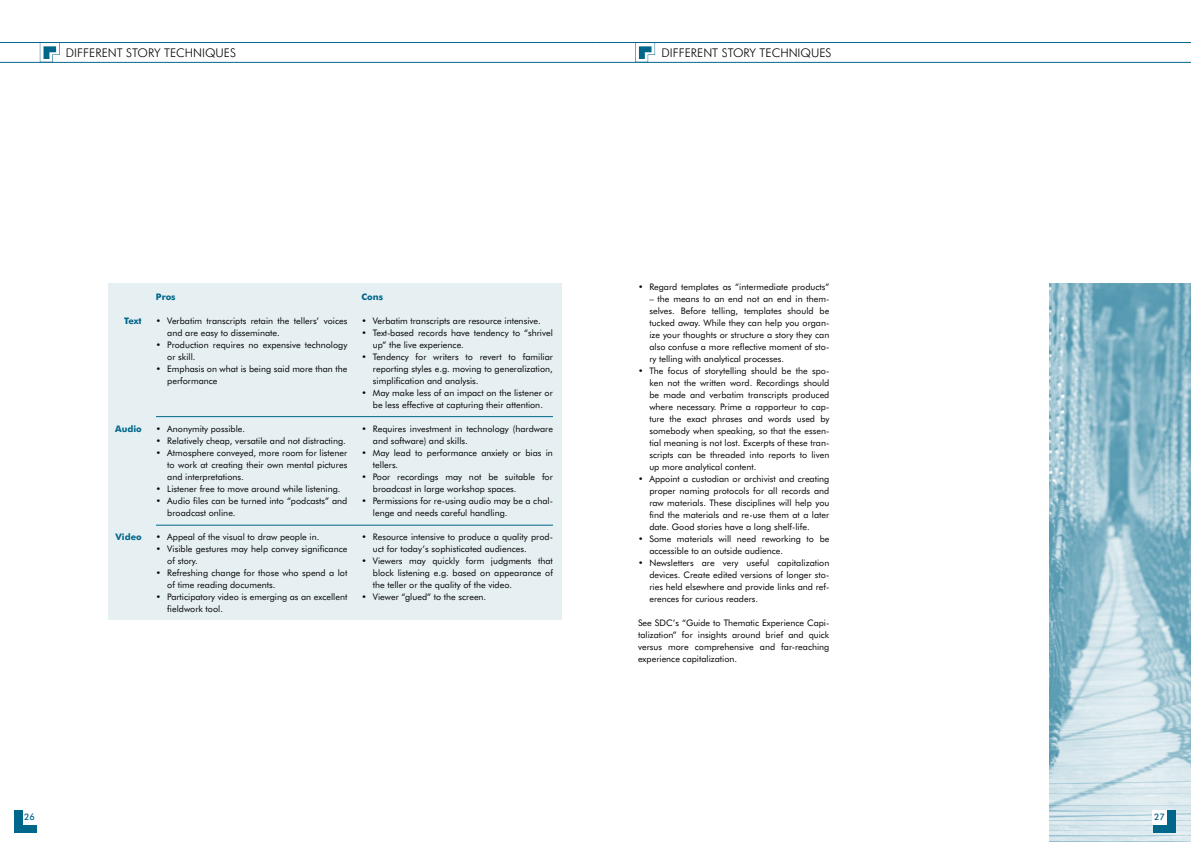
<style>
.page{position:relative;width:1191px;height:842px;background:#fff}
.page>*{position:absolute;margin:0;border:0;box-sizing:border-box;transform-origin:0 0}
.t1{font:300 12px "Futura BT";color:#000}
.t2{font:9px/12px "Futura BT";color:#000}
.t3{font:700 9px "Futura BT";color:#00668a}
.t4{font:500 9px "Futura BT";color:#00668a}
</style>
<div class="page">
<img style="left:1049px;top:283px;width:142px;height:559px">
<div style="left:14px;top:811px;width:23px;height:22px;background:#00668a"></div>
<div style="left:23px;top:811px;width:14px;height:14px;background:#fff"></div>
<hr style="left:0;top:42px;width:595px;height:1px;background:#00668a">
<hr style="left:0;top:62px;width:595px;height:1px;background:#00668a">
<svg style="left:40px;top:43px;width:20px;height:19px"></svg>
<div style="left:1152px;top:811px;width:23px;height:22px;background:#00668a"></div>
<div style="left:1152px;top:810px;width:15px;height:15px;background:#fff"></div>
<hr style="left:595px;top:42px;width:596px;height:1px;background:#00668a">
<hr style="left:595px;top:62px;width:596px;height:1px;background:#00668a">
<svg style="left:635px;top:43px;width:20px;height:19px"></svg>
<div style="left:108px;top:283px;width:453px;height:337px;background:#e6f0f3"></div>
<hr style="left:156px;top:416px;width:397px;height:1px;background:#00668a">
<hr style="left:156px;top:525px;width:397px;height:1px;background:#00668a">
<h1 class="t1" style="left:66px;top:45px;width:44px">DI FFERENT</h1>
<h1 class="t1" style="left:126px;top:45px;width:53px">STO RY TECHNIQ</h1>
<h1 class="t1" style="left:215px;top:45px;width:15px">UES</h1>
<h1 class="t1" style="left:661px;top:45px;width:44px">DI FFERENT</h1>
<h1 class="t1" style="left:721px;top:45px;width:53px">STO RY TECHNIQ</h1>
<h1 class="t1" style="left:811px;top:45px;width:15px">UES</h1>
<p class="t3" style="left:124px;top:315px;width:19px">Text</p>
<p class="t3" style="left:115px;top:423px;width:28px">Audio</p>
<p class="t3" style="left:115px;top:531px;width:28px">Video</p>
<p class="t3" style="left:156px;top:291px;width:21px">Pros</p>
<p class="t2" style="left:167px;top:315px;width:181px;text-indent:-11px">• Verbatim transcripts retain the tellers’ voices and are easy to disseminate.</p>
<p class="t2" style="left:167px;top:339px;width:182px;text-indent:-11px">• Production requires no expensive technology or skill.</p>
<p class="t2" style="left:167px;top:363px;width:181px;text-indent:-11px">• Emphasis on what is being said more than the performance</p>
<p class="t2" style="left:156px;top:423px;width:91px">• Anonymity possible.</p>
<p class="t2" style="left:156px;top:435px;width:191px">• Relatively cheap, versatile and not distracting.</p>
<p class="t2" style="left:167px;top:447px;width:181px;text-align:justify;text-indent:-11px">• Atmosphere conveyed, more room for listener to work at creating their own mental pictures and interpretations.</p>
<p class="t2" style="left:156px;top:483px;width:186px">• Listener free to move around while listening.</p>
<p class="t2" style="left:167px;top:495px;width:181px;text-indent:-11px">• Audio files can be turned into “podcasts” and broadcast online.</p>
<p class="t2" style="left:156px;top:531px;width:165px">• Appeal of the visual to draw people in.</p>
<p class="t2" style="left:167px;top:543px;width:182px;text-indent:-11px">• Visible gestures may help convey significance of story.</p>
<p class="t2" style="left:167px;top:567px;width:182px;text-indent:-11px">• Refreshing change for those who spend a lot of time reading documents.</p>
<p class="t2" style="left:167px;top:591px;width:181px;text-indent:-11px">• Participatory video is emerging as an excellent fieldwork tool.</p>
<p class="t3" style="left:361px;top:291px;width:23px">Cons</p>
<p class="t2" style="left:361px;top:315px;width:181px">• Verbatim transcripts are resource intensive.</p>
<p class="t2" style="left:373px;top:327px;width:181px;text-indent:-11px">• Text-based records have tendency to “shrivel up” the live experience.</p>
<p class="t2" style="left:373px;top:351px;width:182px;text-align:justify;text-indent:-11px">• Tendency for writers to revert to familiar reporting styles e.g. moving to generalization, simplification and analysis.</p>
<p class="t2" style="left:361px;top:387px;width:193px;text-align:center">• May make less of an impact on the listener or be less effective at capturing their attention.</p>
<p class="t2" style="left:373px;top:423px;width:182px;text-indent:-11px">• Requires investment in technology (hardware and software) and skills.</p>
<p class="t2" style="left:373px;top:447px;width:182px;text-indent:-11px">• May lead to performance anxiety or bias in tellers.</p>
<p class="t2" style="left:373px;top:471px;width:181px;text-indent:-11px">• Poor recordings may not be suitable for broadcast in large workshop spaces.</p>
<p class="t2" style="left:373px;top:495px;width:182px;text-indent:-11px">• Permissions for re-using audio may be a chal&shy;lenge and needs careful handling.</p>
<p class="t2" style="left:373px;top:531px;width:182px;text-indent:-11px">• Resource intensive to produce a quality prod&shy;uct for today’s sophisticated audiences.</p>
<p class="t2" style="left:373px;top:555px;width:182px;text-align:justify;text-indent:-11px">• Viewers may quickly form judgments that block listening e.g. based on appearance of the teller or the quality of the video.</p>
<p class="t2" style="left:361px;top:591px;width:126px">• Viewer “glued” to the screen.</p>
<p class="t2" style="left:638px;top:281px;width:193px">• Regard templates as “intermediate products”</p>
<p class="t2" style="left:649px;top:293px;width:181px;text-align:justify">– the means to an end not an end in them&shy;selves. Before telling, templates should be tucked away. While they can help you organ&shy;ize your thoughts or structure a story they can also confuse a more reflective moment of sto&shy;ry telling with analytical processes.</p>
<p class="t2" style="left:649px;top:365px;width:182px;text-align:justify;text-indent:-11px">• The focus of storytelling should be the spo&shy;ken not the written word. Recordings should be made and verbatim transcripts produced where necessary. Prime a rapporteur to cap&shy;ture the exact phrases and words used by somebody when speaking, so that the essen&shy;tial meaning is not lost. Excerpts of these tran&shy;scripts can be threaded into reports to liven up more analytical content.</p>
<p class="t2" style="left:649px;top:473px;width:182px;text-align:justify;text-indent:-11px">• Appoint a custodian or archivist and creating proper naming protocols for all records and raw materials. These disciplines will help you find the materials and re-use them at a later date. Good stories have a long shelf-life.</p>
<p class="t2" style="left:649px;top:533px;width:182px;text-indent:-11px">• Some materials will need reworking to be accessible to an outside audience.</p>
<p class="t2" style="left:649px;top:557px;width:181px;text-align:justify;text-indent:-11px">• N ewsletters are very useful capitalization devices. Create edited versions of longer sto&shy;ries held elsewhere and provide links and ref&shy;erences for curious readers.</p>
<p class="t2" style="left:638px;top:617px;width:193px;text-align:justify">See SDC’s “Guide to Thematic Experience Capi&shy;talization” for insights around brief and quick versus more comprehensive and far-reaching experience capitalization.</p>
<p class="t4" style="left:24px;top:811px;width:11px">26</p>
<p class="t4" style="left:1154px;top:811px;width:11px">27</p>
</div>
